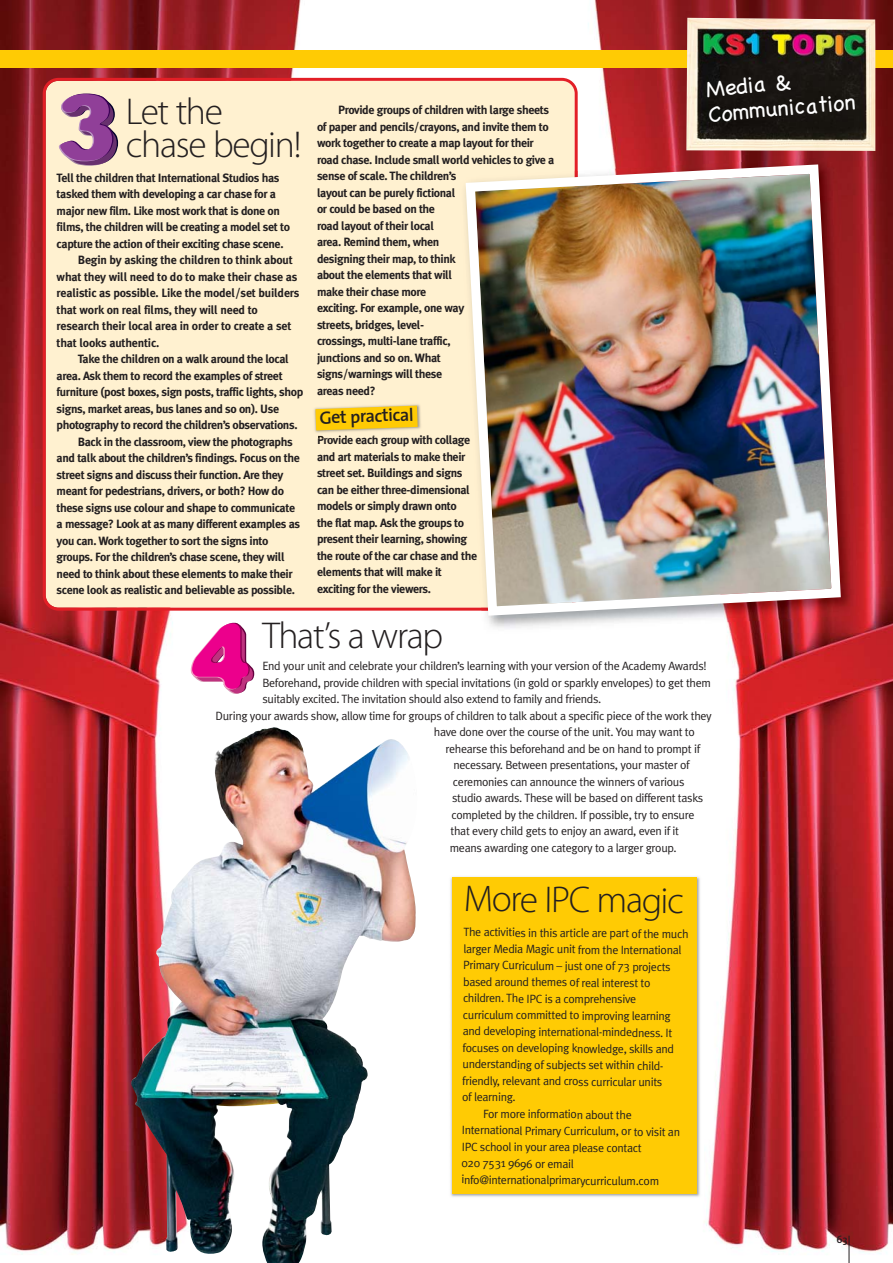
<style>
.page{position:relative;width:893px;height:1263px;background:#fff}
.page>*{position:absolute;margin:0;border:0;box-sizing:border-box;transform-origin:0 0}
.t1{font:300 37.5px/33px "Myriad Pro";letter-spacing:-.035em;color:#231f20}
.t2{font:22.5px/25.5px "Chalkboard";color:#fff}
.t3{font:600 18px "The Sans";color:#231f20}
.t4{font:700 12px/16.5px "Meta Plus";letter-spacing:-.035em;color:#231f20}
.t5{font:12px/16.5px "Meta Plus Normal";letter-spacing:-.025em;color:#231f20}
.t6{font:700 12px "Meta Plus";letter-spacing:-.015em;color:#231f20}
.t7{font:600 10.5px "The Sans";color:#231f20}
</style>
<div class="page">
<img style="left:0;top:1px;width:893px;height:1261px">
<div style="left:0;top:51px;width:893px;height:17px;background:#ffcb04"></div>
<svg style="left:849px;top:1236px;width:1px;height:26px"></svg>
<img style="left:686px;top:18px;width:189px;height:133px">
<div style="left:43px;top:78px;width:535px;height:533px;background:#fff1d0"></div>
<svg style="left:58px;top:94px;width:60px;height:72px;background:#af7da4"></svg>
<img style="left:447px;top:873px;width:257px;height:329px">
<div style="left:452px;top:878px;width:244px;height:316px;background:#ffcb04"></div>
<img style="left:131px;top:727px;width:287px;height:535px">
<svg style="left:191px;top:623px;width:63px;height:71px"></svg>
<img style="left:481px;top:157px;width:379px;height:478px">
<img style="left:458px;top:171px;width:3px;height:437px">
<img style="left:461px;top:160px;width:384px;height:460px">
<img style="left:310px;top:400px;width:115px;height:39px">
<img style="left:318px;top:435px;width:69px;height:4px">
<svg style="left:315px;top:406px;width:103px;height:24px;background:#facb1a"></svg>
<h1 class="t1" style="left:126px;top:97px;width:177px">Let the chase begin!</h1>
<p class="t4" style="left:57px;top:170px;width:224px">Tell the children that International Studios has</p>
<p class="t4" style="left:57px;top:186px;width:221px">tasked them with developing a car chase for a</p>
<p class="t4" style="left:57px;top:203px;width:225px">major new film. Like most work that is done on</p>
<p class="t4" style="left:57px;top:219px;width:235px">films, the children will be creating a model set to</p>
<p class="t4" style="left:57px;top:236px;width:228px">capture the action of their exciting chase scene.</p>
<p class="t6" style="left:78px;top:255px;width:216px">Begin by asking the children to think about</p>
<p class="t6" style="left:57px;top:272px;width:242px">what they will need to do to make their chase as</p>
<p class="t6" style="left:57px;top:288px;width:244px">realistic as possible. Like the model/set builders</p>
<p class="t6" style="left:57px;top:305px;width:203px">that work on real films, they will need to</p>
<p class="t6" style="left:57px;top:321px;width:236px">research their local area in order to create a set</p>
<p class="t6" style="left:57px;top:337px;width:104px">that looks authentic.</p>
<p class="t4" style="left:78px;top:351px;width:212px">Take the children on a walk around the local</p>
<p class="t4" style="left:57px;top:368px;width:228px">area. Ask them to record the examples of street</p>
<p class="t4" style="left:57px;top:384px;width:248px">furniture (post boxes, sign posts, traffic lights, shop</p>
<p class="t4" style="left:57px;top:401px;width:224px">signs, market areas, bus lanes and so on). Use</p>
<p class="t4" style="left:57px;top:417px;width:242px">photography to record the children’s observations.</p>
<p class="t4" style="left:78px;top:434px;width:216px">Back in the classroom, view the photographs</p>
<p class="t4" style="left:57px;top:450px;width:245px">and talk about the children’s findings. Focus on the</p>
<p class="t4" style="left:57px;top:467px;width:228px">street signs and discuss their function. Are they</p>
<p class="t4" style="left:57px;top:483px;width:229px">meant for pedestrians, drivers, or both? How do</p>
<p class="t4" style="left:57px;top:500px;width:240px">these signs use colour and shape to communicate</p>
<p class="t4" style="left:57px;top:516px;width:245px">a message? Look at as many different examples as</p>
<p class="t4" style="left:57px;top:533px;width:213px">you can. Work together to sort the signs into</p>
<p class="t4" style="left:57px;top:549px;width:229px">groups. For the children’s chase scene, they will</p>
<p class="t4" style="left:57px;top:566px;width:237px">need to think about these elements to make their</p>
<p class="t4" style="left:57px;top:582px;width:240px">scene look as realistic and believable as possible.</p>
<p class="t4" style="left:317px;top:103px;width:239px;text-indent:21px">Provide groups of children with large sheets of paper and pencils/crayons, and invite them to work together to create a map layout for their road chase. Include small world vehicles to give a sense of scale. The children’s<br>layout can be purely fictional<br>or could be based on the<br>road layout of their local<br>area. Remind them, when<br>designing their map, to think<br>about the elements that will<br>make their chase more<br>exciting. For example, one way<br>streets, bridges, level-<br>crossings, multi-lane traffic,<br>junctions and so on. What<br>signs/warnings will these<br>areas need?</p>
<h3 class="t3" style="left:319px;top:403px;width:96px;rotate:-2deg">Get practical</h3>
<p class="t4" style="left:317px;top:432px;width:162px">Provide each group with collage and art materials to make their street set. Buildings and signs can be either three-dimensional models or simply drawn onto<br>the flat map. Ask the groups to present their learning, showing the route of the car chase and the elements that will make it exciting for the viewers.</p>
<h1 class="t1" style="left:262px;top:621px;width:182px">That’s a wrap</h1>
<h2 class="t2" style="left:705px;top:76px;width:149px;rotate:-5deg">Media &amp;<br>Communication</h2>
<p class="t5" style="left:262px;top:659px;width:446px">End your unit and celebrate your children’s learning with your version of the Academy Awards!</p>
<p class="t5" style="left:262px;top:675px;width:450px">Beforehand, provide children with special invitations (in gold or sparkly envelopes) to get them</p>
<p class="t5" style="left:262px;top:692px;width:341px">suitably excited. The invitation should also extend to family and friends.</p>
<p class="t5" style="left:215px;top:708px;width:498px">During your awards show, allow time for groups of children to talk about a specific piece of the work they</p>
<p class="t5" style="left:434px;top:725px;width:262px">have done over the course of the unit. You may want to</p>
<p class="t5" style="left:445px;top:741px;width:256px">rehearse this beforehand and be on hand to prompt if</p>
<p class="t5" style="left:453px;top:758px;width:238px">necessary. Between presentations, your master of</p>
<p class="t5" style="left:453px;top:774px;width:233px">ceremonies can announce the winners of various</p>
<p class="t5" style="left:452px;top:791px;width:253px">studio awards. These will be based on different tasks</p>
<p class="t5" style="left:451px;top:807px;width:245px">completed by the children. If possible, try to ensure</p>
<p class="t5" style="left:451px;top:824px;width:230px">that every child gets to enjoy an award, even if it</p>
<p class="t5" style="left:450px;top:840px;width:228px">means awarding one category to a larger group.</p>
<h1 class="t1" style="left:464px;top:885px;width:222px">More IPC magic</h1>
<p class="t5" style="left:462px;top:925px;width:228px">The activities in this article are part of the much larger Media Magic unit from the International Primary Curriculum – just one of 73 projects based around themes of real interest to children. The IPC is a comprehensive curriculum committed to improving learning and developing international-mindedness. It focuses on developing knowledge, skills and understanding of subjects set within child&shy;friendly, relevant and cross curricular units<br>of learning.</p>
<p class="t5" style="left:461px;top:1107px;width:220px;text-indent:22px">For more information about the International Primary Curriculum, or to visit an IPC school in your area please contact<br>020 7531 9696 or email info@internationalprimarycurriculum.com</p>
<p class="t7" style="left:836px;top:1231px;width:12px">63</p>
</div>
